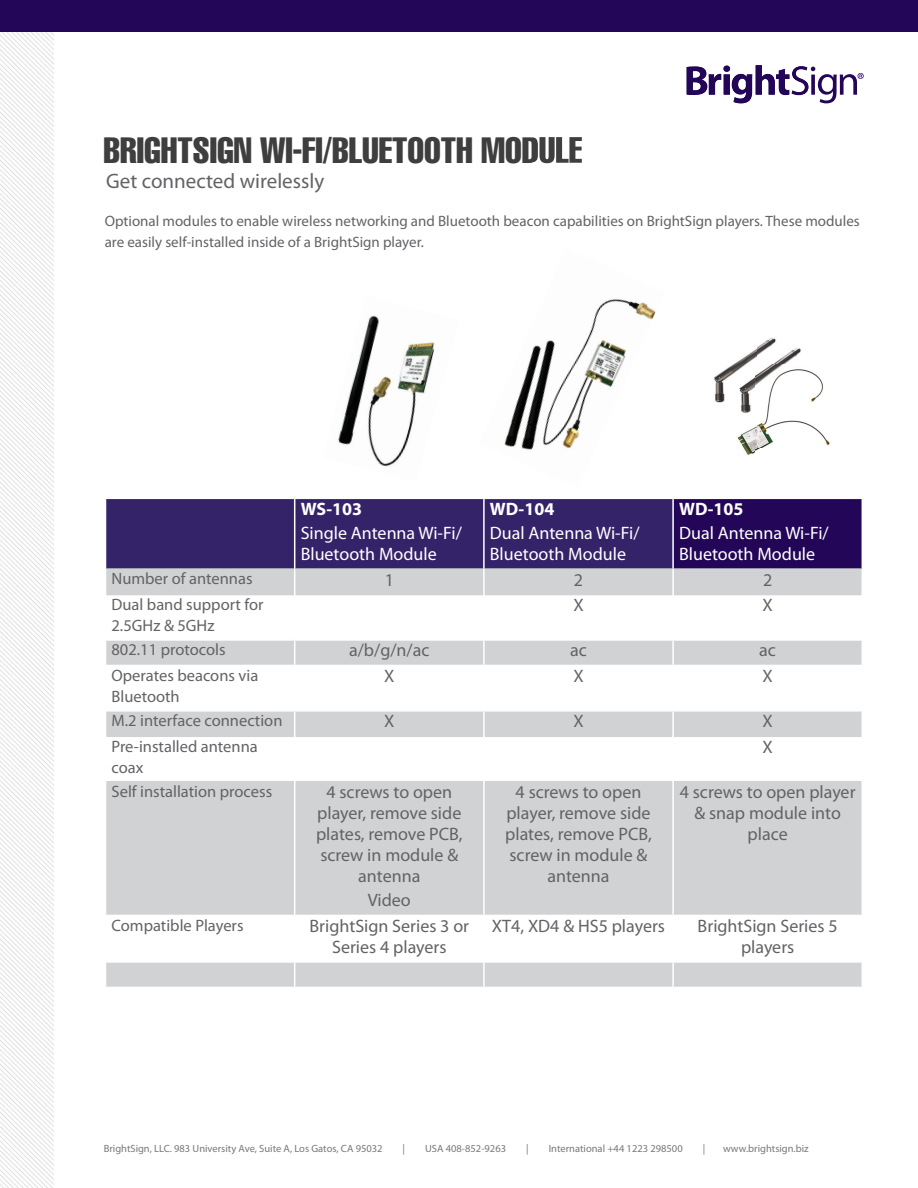
<style>
.page{position:relative;width:918px;height:1188px;background:#fff}
.page>*{position:absolute;margin:0;border:0;box-sizing:border-box;transform-origin:0 0}
.t1{font:extra-condensed 36px "Helvetica";color:#3e3e3f}
.t2{font:21px "Myriad Pro";color:#636366}
.t3{font:18px/21px "Myriad Pro";color:#636366;text-align:center}
.t4{font:18px/21px "Myriad Pro";color:#fff}
.t5{font:700 18px "Myriad Pro";color:#fff}
.t6{font:16.5px/21px "Myriad Pro";color:#636366}
.t7{font:15px/21px "Myriad Pro";color:#636366}
.t8{font:10.5px "Myriad Pro";color:#76787b}
</style>
<div class="page">
<img style="left:0;top:31px;width:101px;height:1157px">
<img style="left:101px;top:31px;width:817px;height:1px">
<div style="left:54px;top:32px;width:864px;height:1156px;background:#fff"></div>
<div style="left:0;top:0;width:918px;height:31px;background:#230658"></div>
<svg style="left:810px;top:66px;width:54px;height:37px"></svg>
<img style="left:532px;top:31px;width:278px;height:133px">
<img style="left:532px;top:137px;width:50px;height:26px">
<img style="left:687px;top:66px;width:20px;height:29px">
<img style="left:709px;top:74px;width:12px;height:21px">
<img style="left:723px;top:66px;width:7px;height:29px">
<img style="left:732px;top:74px;width:20px;height:29px">
<img style="left:756px;top:65px;width:19px;height:30px">
<img style="left:776px;top:69px;width:13px;height:26px">
<img style="left:792px;top:66px;width:16px;height:29px">
<img style="left:504px;top:299px;width:152px;height:151px">
<div style="left:673px;top:498px;width:189px;height:71px;background:#230658"></div>
<div style="left:674px;top:570px;width:188px;height:24px;background:#d1d2d4"></div>
<svg style="left:107px;top:595px;width:754px;height:1px"></svg>
<svg style="left:106px;top:641px;width:756px;height:346px;fill:#d1d2d4"></svg>
<svg style="left:106px;top:737px;width:756px;height:224px;fill:#d1d2d4"></svg>
<hr style="left:674px;top:568px;width:188px;height:2px;background:#d1d2d4">
<hr style="left:674px;top:594px;width:188px;height:1px;background:#d1d2d4">
<hr style="left:106px;top:736px;width:188px;height:1px;background:#d1d2d4">
<hr style="left:295px;top:736px;width:188px;height:1px;background:#d1d2d4">
<hr style="left:485px;top:736px;width:187px;height:1px;background:#d1d2d4">
<hr style="left:674px;top:736px;width:188px;height:1px;background:#d1d2d4">
<hr style="left:106px;top:781px;width:188px;height:1px;background:#d1d2d4">
<hr style="left:295px;top:781px;width:188px;height:1px;background:#d1d2d4">
<hr style="left:485px;top:781px;width:187px;height:1px;background:#d1d2d4">
<hr style="left:674px;top:781px;width:188px;height:1px;background:#d1d2d4">
<hr style="left:105px;top:665px;width:190px;height:1px;background:#fff">
<hr style="left:295px;top:665px;width:189px;height:1px;background:#fff">
<hr style="left:484px;top:665px;width:189px;height:1px;background:#fff">
<hr style="left:673px;top:665px;width:190px;height:1px;background:#fff">
<hr style="left:105px;top:710px;width:190px;height:2px;background:#fff">
<hr style="left:295px;top:710px;width:189px;height:2px;background:#fff">
<hr style="left:484px;top:710px;width:189px;height:2px;background:#fff">
<hr style="left:673px;top:710px;width:190px;height:2px;background:#fff">
<hr style="left:105px;top:915px;width:190px;height:1px;background:#fff">
<hr style="left:295px;top:915px;width:189px;height:1px;background:#fff">
<hr style="left:484px;top:915px;width:189px;height:1px;background:#fff">
<hr style="left:673px;top:915px;width:190px;height:1px;background:#fff">
<hr style="left:673px;top:498px;width:190px;height:1px;background:#fff">
<hr style="left:672px;top:499px;width:2px;height:70px;background:#fff">
<svg style="left:106px;top:498px;width:567px;height:97px;background:#635689"></svg>
<hr style="left:483px;top:569px;width:2px;height:26px;background:#fff">
<hr style="left:672px;top:569px;width:2px;height:26px;background:#fff">
<hr style="left:294px;top:595px;width:1px;height:44px;background:#fff">
<hr style="left:483px;top:595px;width:2px;height:44px;background:#fff">
<hr style="left:672px;top:595px;width:2px;height:44px;background:#fff">
<svg style="left:294px;top:641px;width:1px;height:24px"></svg>
<hr style="left:483px;top:641px;width:2px;height:24px;background:#fff">
<hr style="left:672px;top:641px;width:2px;height:24px;background:#fff">
<hr style="left:294px;top:666px;width:1px;height:44px;background:#fff">
<hr style="left:483px;top:666px;width:2px;height:44px;background:#fff">
<hr style="left:672px;top:666px;width:2px;height:44px;background:#fff">
<svg style="left:294px;top:712px;width:1px;height:24px"></svg>
<hr style="left:483px;top:712px;width:2px;height:24px;background:#fff">
<hr style="left:672px;top:712px;width:2px;height:24px;background:#fff">
<hr style="left:294px;top:736px;width:1px;height:46px;background:#fff">
<hr style="left:483px;top:736px;width:2px;height:46px;background:#fff">
<hr style="left:672px;top:736px;width:2px;height:46px;background:#fff">
<hr style="left:294px;top:782px;width:1px;height:133px;background:#fff">
<hr style="left:483px;top:782px;width:2px;height:133px;background:#fff">
<hr style="left:672px;top:782px;width:2px;height:133px;background:#fff">
<hr style="left:294px;top:916px;width:1px;height:45px;background:#fff">
<hr style="left:483px;top:916px;width:2px;height:45px;background:#fff">
<hr style="left:672px;top:916px;width:2px;height:45px;background:#fff">
<hr style="left:105px;top:961px;width:190px;height:2px;background:#fff">
<hr style="left:295px;top:961px;width:189px;height:2px;background:#fff">
<svg style="left:294px;top:963px;width:1px;height:24px"></svg>
<hr style="left:484px;top:961px;width:189px;height:2px;background:#fff">
<hr style="left:483px;top:963px;width:2px;height:24px;background:#fff">
<hr style="left:673px;top:961px;width:190px;height:2px;background:#fff">
<hr style="left:672px;top:963px;width:2px;height:24px;background:#fff">
<img style="left:338px;top:315px;width:97px;height:152px">
<img style="left:714px;top:337px;width:116px;height:118px">
<h1 class="t1" style="left:104px;top:127px;width:480px">BRIGHTSIGN WI-FI/BLUETOOTH MODULE</h1>
<p class="t2" style="left:106px;top:168px;width:220px">Get connected wirelessly</p>
<p class="t7" style="left:105px;top:211px;width:757px">Optional modules to enable wireless networking and Bluetooth beacon capabilities on BrightSign players. These modules are easily self-installed inside of a BrightSign player.</p>
<p class="t5" style="left:301px;top:497px;width:63px">WS-103</p>
<p class="t4" style="left:301px;top:522px;width:163px">Single Antenna Wi-Fi/<br>Bluetooth Module</p>
<p class="t5" style="left:490px;top:497px;width:66px">WD-104</p>
<p class="t4" style="left:490px;top:522px;width:151px">Dual Antenna Wi-Fi/<br>Bluetooth Module</p>
<p class="t5" style="left:679px;top:497px;width:66px">WD-105</p>
<p class="t4" style="left:679px;top:522px;width:151px">Dual Antenna Wi-Fi/<br>Bluetooth Module</p>
<p class="t6" style="left:112px;top:568px;width:143px">Number of antennas</p>
<p class="t3" style="left:385px;top:569px;width:11px">1</p>
<p class="t3" style="left:574px;top:569px;width:11px">2</p>
<p class="t3" style="left:763px;top:569px;width:11px">2</p>
<p class="t6" style="left:112px;top:594px;width:154px">Dual band support for<br>2.5GHz &amp; 5GHz</p>
<p class="t3" style="left:573px;top:594px;width:12px">X</p>
<p class="t3" style="left:763px;top:594px;width:12px">X</p>
<p class="t6" style="left:112px;top:639px;width:116px">802.11 protocols</p>
<p class="t3" style="left:349px;top:640px;width:82px">a/b/g/n/ac</p>
<p class="t3" style="left:570px;top:640px;width:18px">ac</p>
<p class="t3" style="left:759px;top:640px;width:18px">ac</p>
<p class="t6" style="left:112px;top:665px;width:148px">Operates beacons via<br>Bluetooth</p>
<p class="t3" style="left:384px;top:665px;width:12px">X</p>
<p class="t3" style="left:573px;top:665px;width:12px">X</p>
<p class="t3" style="left:763px;top:665px;width:12px">X</p>
<p class="t6" style="left:112px;top:710px;width:173px">M.2 interface connection</p>
<p class="t3" style="left:384px;top:711px;width:12px">X</p>
<p class="t3" style="left:573px;top:711px;width:12px">X</p>
<p class="t3" style="left:763px;top:711px;width:12px">X</p>
<p class="t6" style="left:112px;top:735px;width:148px">Pre-installed antenna coax</p>
<p class="t3" style="left:763px;top:736px;width:12px">X</p>
<p class="t6" style="left:112px;top:781px;width:162px">Self installation process</p>
<p class="t3" style="left:316px;top:781px;width:148px">4 screws to open player, remove side plates, remove PCB, screw in module &amp; antenna</p>
<p class="t3" style="left:368px;top:890px;width:45px">Video</p>
<p class="t3" style="left:505px;top:781px;width:148px">4 screws to open player, remove side plates, remove PCB, screw in module &amp; antenna</p>
<p class="t3" style="left:680px;top:781px;width:177px">4 screws to open player &amp; snap module into place</p>
<p class="t6" style="left:112px;top:915px;width:134px">Compatible Players</p>
<p class="t3" style="left:309px;top:915px;width:161px">BrightSign Series 3 or<br>Series 4 players</p>
<p class="t3" style="left:492px;top:915px;width:175px">XT4, XD4 &amp; HS5 players</p>
<p class="t3" style="left:698px;top:915px;width:142px">BrightSign Series 5 players</p>
<p class="t8" style="left:104px;top:1142px;width:280px">BrightSign, LLC. 983 University Ave, Suite A, Los Gatos, CA 95032</p>
<p class="t8" style="left:403px;top:1142px;width:4px">|</p>
<p class="t8" style="left:425px;top:1142px;width:82px">USA 408-852-9263</p>
<p class="t8" style="left:526px;top:1142px;width:4px">|</p>
<p class="t8" style="left:549px;top:1142px;width:136px">International +44 1223 298500</p>
<p class="t8" style="left:703px;top:1142px;width:4px">|</p>
<p class="t8" style="left:723px;top:1142px;width:87px">www.brightsign.biz</p>
</div>
